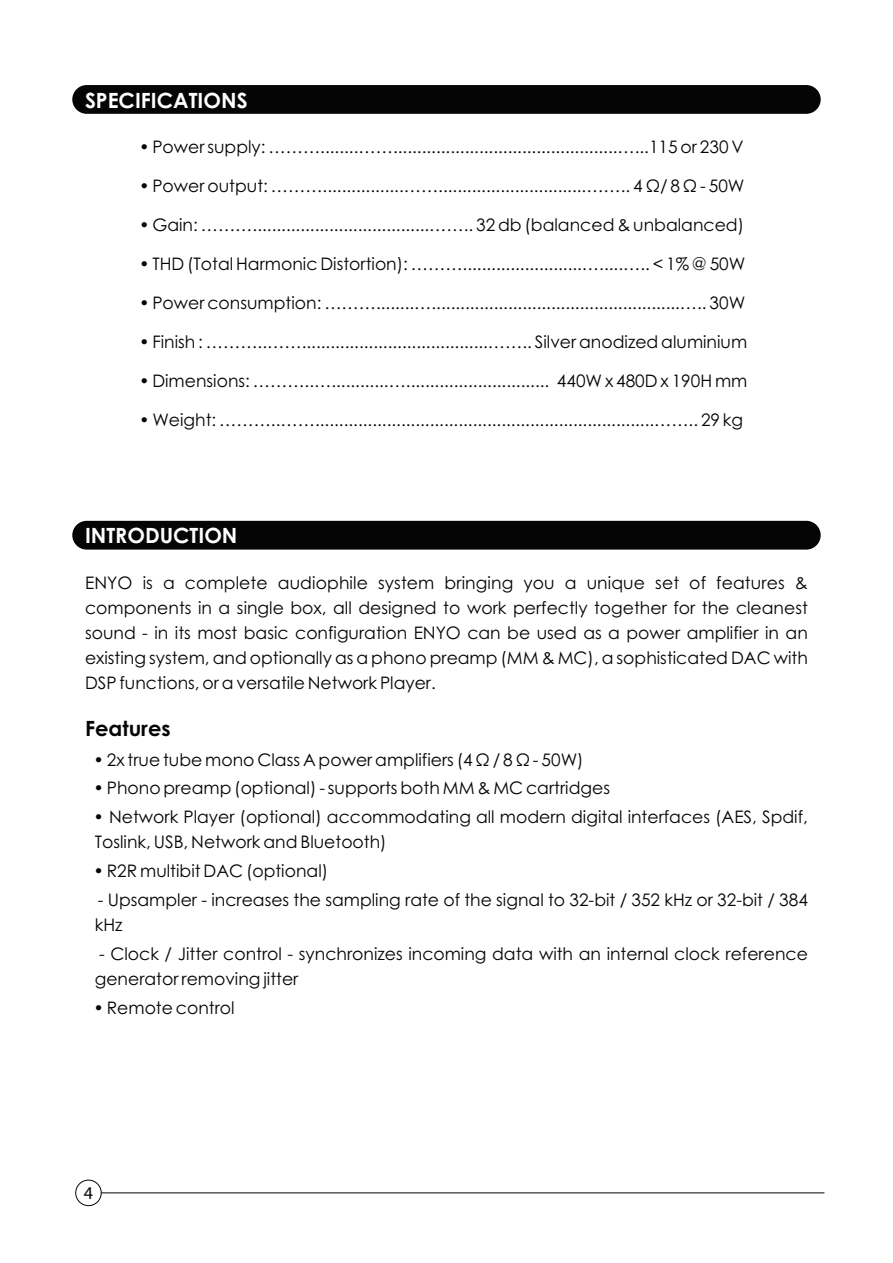
<style>
.page{position:relative;width:893px;height:1263px;background:#fff}
.page>*{position:absolute;margin:0;border:0;box-sizing:border-box;transform-origin:0 0}
.t1{font:700 21px "Century Gothic";color:#fff}
.t2{font:700 21px "Century Gothic";color:#040504}
.t3{font:18px "Myriad Pro";color:#040504}
.t4{font:17.25px/25px "Century Gothic";color:#040504}
</style>
<div class="page">
<div style="left:75px;top:1180px;width:27px;height:26px;background:#fff;border:1px solid #040504;border-radius:50%"></div>
<hr style="left:101px;top:1192px;width:723px;height:1px;background:#040504">
<div style="left:72px;top:85px;width:749px;height:29px;background:#040504;border-radius:14px"></div>
<div style="left:72px;top:521px;width:749px;height:29px;background:#040504;border-radius:14px"></div>
<p class="t1" style="left:85px;top:92px;width:164px">SPECIFICATIONS</p>
<p class="t4" style="left:139px;top:136px;width:606px">• Power supply: ………........……...............................................…...115 or 230 V</p>
<p class="t4" style="left:139px;top:175px;width:607px">• Power output: ……….................……...............................…….. 4 Ω/ 8 Ω - 50W</p>
<p class="t4" style="left:139px;top:214px;width:607px">• Gain: ……….....................................…….. 32 db (balanced &amp; unbalanced)</p>
<p class="t4" style="left:139px;top:253px;width:608px">• THD (Total Harmonic Distortion): ……….........................….....….. &lt; 1% @ 50W</p>
<p class="t4" style="left:139px;top:292px;width:608px">• Power consumption: ………........…....................................................….. 30W</p>
<p class="t4" style="left:139px;top:331px;width:610px">• Finish : ………..…….......................................…….. Silver anodized aluminium</p>
<p class="t4" style="left:139px;top:370px;width:610px">• Dimensions: ………..…............….............................. 440W x 480D x 190H mm</p>
<p class="t4" style="left:139px;top:409px;width:606px">• Weight: ………..…….......................................................................…….. 29 kg</p>
<p class="t1" style="left:85px;top:527px;width:154px">INTRODUCTION</p>
<p class="t4" style="left:85px;top:571px;width:724px;text-align:justify">ENYO is a complete audiophile system bringing you a unique set of features &amp; components in a single box, all designed to work perfectly together for the cleanest sound - in its most basic configuration ENYO can be used as a power amplifier in an existing system, and optionally as a phono preamp (MM &amp; MC), a sophisticated DAC with DSP functions, or a versatile Network Player.</p>
<p class="t2" style="left:85px;top:720px;width:87px">Features</p>
<p class="t4" style="left:94px;top:748px;width:492px">• 2x true tube mono Class A power amplifiers (4 Ω / 8 Ω - 50W)</p>
<p class="t4" style="left:94px;top:777px;width:518px">• Phono preamp (optional) - supports both MM &amp; MC cartridges</p>
<p class="t4" style="left:94px;top:806px;width:716px">• Network Player (optional) accommodating all modern digital interfaces (AES, Spdif,<br>Toslink, USB, Network and Bluetooth)</p>
<p class="t4" style="left:94px;top:860px;width:236px">• R2R multibit DAC (optional)</p>
<p class="t4" style="left:95px;top:889px;width:715px">- Upsampler - increases the sampling rate of the signal to 32-bit / 352 kHz or 32-bit / 384 kHz</p>
<p class="t4" style="left:95px;top:942px;width:715px">- Clock / Jitter control - synchronizes incoming data with an internal clock reference generator removing jitter</p>
<p class="t4" style="left:94px;top:996px;width:143px">• Remote control</p>
<p class="t3" style="left:84px;top:1185px;width:11px">4</p>
</div>
